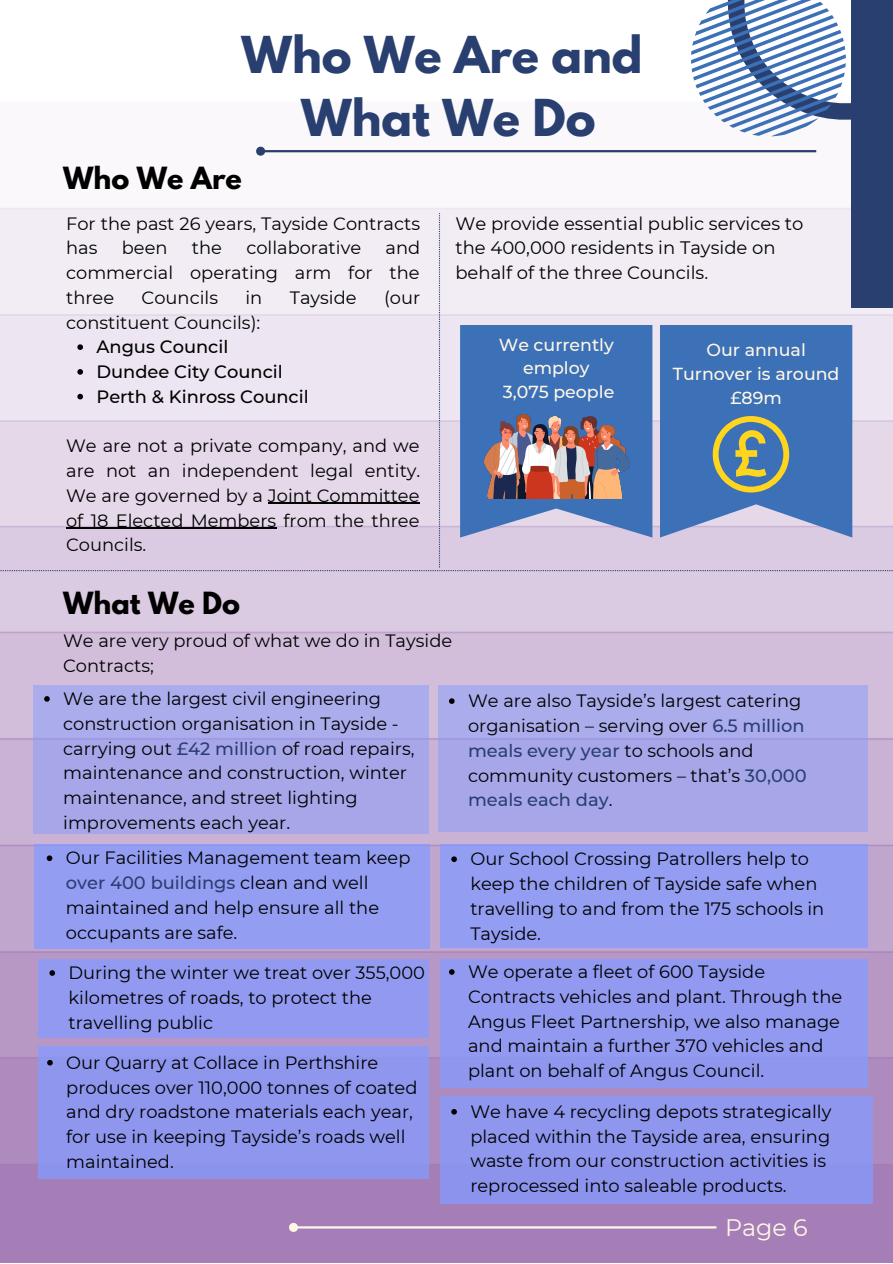
<style>
.page{position:relative;width:893px;height:1264px;background:#fff}
.page>*{position:absolute;margin:0;border:0;box-sizing:border-box;transform-origin:0 0}
.t1{font:700 45px/63px "League Spartan";color:#293f70;text-align:center}
.t2{font:700 27px "League Spartan";color:#000}
.t3{font:23.85px "Montserrat";color:#fff7e7}
.t4{font:18px/24.8px "Montserrat";color:#000}
.t5{font:17.85px/24.8px "Montserrat";color:#000}
.t6{font:500 17.85px/24.8px "Montserrat";color:#000}
.t7{font:500 17.4px/23.5px "Montserrat";color:#fff7e7;text-align:center}
.s1{font-weight:500;color:#293f70}
</style>
<div class="page">
<svg style="left:690px;top:0;width:161px;height:155px"></svg>
<div style="left:851px;top:0;width:41px;height:308px;background:#293f70"></div>
<hr style="left:297px;top:1226px;width:419px;height:2px;background:#fff7e7">
<svg style="left:287px;top:1221px;width:13px;height:12px"></svg>
<hr style="left:264px;top:150px;width:552px;height:2px;background:#293f70">
<svg style="left:254px;top:145px;width:13px;height:12px"></svg>
<div style="left:34px;top:844px;width:396px;height:104px;background:#939df2"></div>
<svg style="left:47px;top:855px;width:5px;height:6px"></svg>
<div style="left:33px;top:685px;width:396px;height:148px;background:#a6a6e9"></div>
<svg style="left:44px;top:696px;width:6px;height:5px"></svg>
<div style="left:437px;top:685px;width:430px;height:146px;background:#a6a6e9"></div>
<svg style="left:449px;top:698px;width:5px;height:6px"></svg>
<div style="left:440px;top:844px;width:427px;height:103px;background:#939df2"></div>
<svg style="left:451px;top:856px;width:6px;height:6px"></svg>
<div style="left:38px;top:958px;width:390px;height:79px;background:#919af0"></div>
<svg style="left:49px;top:970px;width:6px;height:5px"></svg>
<div style="left:440px;top:958px;width:427px;height:129px;background:#919af0"></div>
<svg style="left:449px;top:969px;width:5px;height:5px"></svg>
<div style="left:38px;top:1046px;width:390px;height:132px;background:#8e96ee"></div>
<svg style="left:47px;top:1059px;width:6px;height:6px"></svg>
<div style="left:440px;top:1095px;width:433px;height:108px;background:#8e96ee"></div>
<svg style="left:451px;top:1109px;width:6px;height:5px"></svg>
<svg style="left:0;top:213px;width:892px;height:358px;background:#c1c3db"></svg>
<h1 class="t1" style="left:241px;top:29px;width:402px">Who We Are and<br>What We Do</h1>
<h2 class="t2" style="left:63px;top:164px;width:180px">Who We Are</h2>
<p class="t5" style="left:66px;top:211px;width:355px">For the past 26 years, Tayside Contracts has</p>
<p class="t5" style="left:66px;top:235px;width:355px;text-align:justify;text-indent:319px">and commercial operating arm for the three</p>
<p class="t5" style="left:122px;top:235px;width:47px">been</p>
<p class="t5" style="left:192px;top:235px;width:32px">the</p>
<p class="t5" style="left:246px;top:235px;width:116px">collaborative</p>
<p class="t5" style="left:142px;top:285px;width:78px">Councils</p>
<p class="t5" style="left:245px;top:285px;width:18px">in</p>
<p class="t5" style="left:290px;top:285px;width:68px">Tayside</p>
<p class="t5" style="left:384px;top:285px;width:38px">(our</p>
<p class="t5" style="left:66px;top:310px;width:196px">constituent Councils):</p>
<p class="t6" style="left:96px;top:334px;width:214px">Angus Council<br>Dundee City Council<br>Perth &amp; Kinross Council</p>
<p class="t5" style="left:66px;top:433px;width:356px;text-align:justify">We are not a private company, and we are not an independent legal entity.<br>We are governed by a Joint Committee of 18 Elected Members from the three Councils.</p>
<p class="t4" style="left:455px;top:211px;width:349px">We provide essential public services to the 400,000 residents in Tayside on behalf of the three Councils.</p>
<p class="t7" style="left:498px;top:332px;width:117px">We currently employ<br>3,075 people</p>
<p class="t7" style="left:672px;top:338px;width:168px">Our annual<br>Turnover is around £89m</p>
<h2 class="t2" style="left:63px;top:589px;width:178px">What We Do</h2>
<p class="t5" style="left:63px;top:628px;width:390px">We are very proud of what we do in Tayside<br>Contracts;</p>
<p class="t5" style="left:63px;top:686px;width:353px">We are the largest civil engineering construction organisation in Tayside - carrying out <span class="s1">£42 million</span> of road repairs, maintenance and construction, winter maintenance, and street lighting improvements each year.</p>
<p class="t5" style="left:468px;top:688px;width:340px">We are also Tayside’s largest catering organisation – serving over <span class="s1">6.5 million meals every year</span> to schools and community customers – that’s <span class="s1">30,000 meals each day</span>.</p>
<p class="t5" style="left:470px;top:846px;width:355px">Our School Crossing Patrollers help to keep the children of Tayside safe when travelling to and from the 175 schools in<br>Tayside.</p>
<p class="t5" style="left:69px;top:960px;width:358px">During the winter we treat over 355,000 kilometres of roads, to protect the travelling public</p>
<p class="t5" style="left:468px;top:959px;width:376px">We operate a fleet of 600 Tayside Contracts vehicles and plant. Through the Angus Fleet Partnership, we also manage and maintain a further 370 vehicles and plant on behalf of Angus Council.</p>
<p class="t5" style="left:66px;top:845px;width:346px">Our Facilities Management team keep <span class="s1">over 400 buildings</span> clean and well maintained and help ensure all the occupants are safe.</p>
<p class="t5" style="left:66px;top:1050px;width:353px">Our Quarry at Collace in Perthshire produces over 110,000 tonnes of coated and dry roadstone materials each year, for use in keeping Tayside’s roads well maintained.</p>
<p class="t5" style="left:470px;top:1099px;width:362px">We have 4 recycling depots strategically placed within the Tayside area, ensuring waste from our construction activities is reprocessed into saleable products.</p>
<h3 class="t3" style="left:725px;top:1213px;width:84px">Page 6</h3>
</div>
